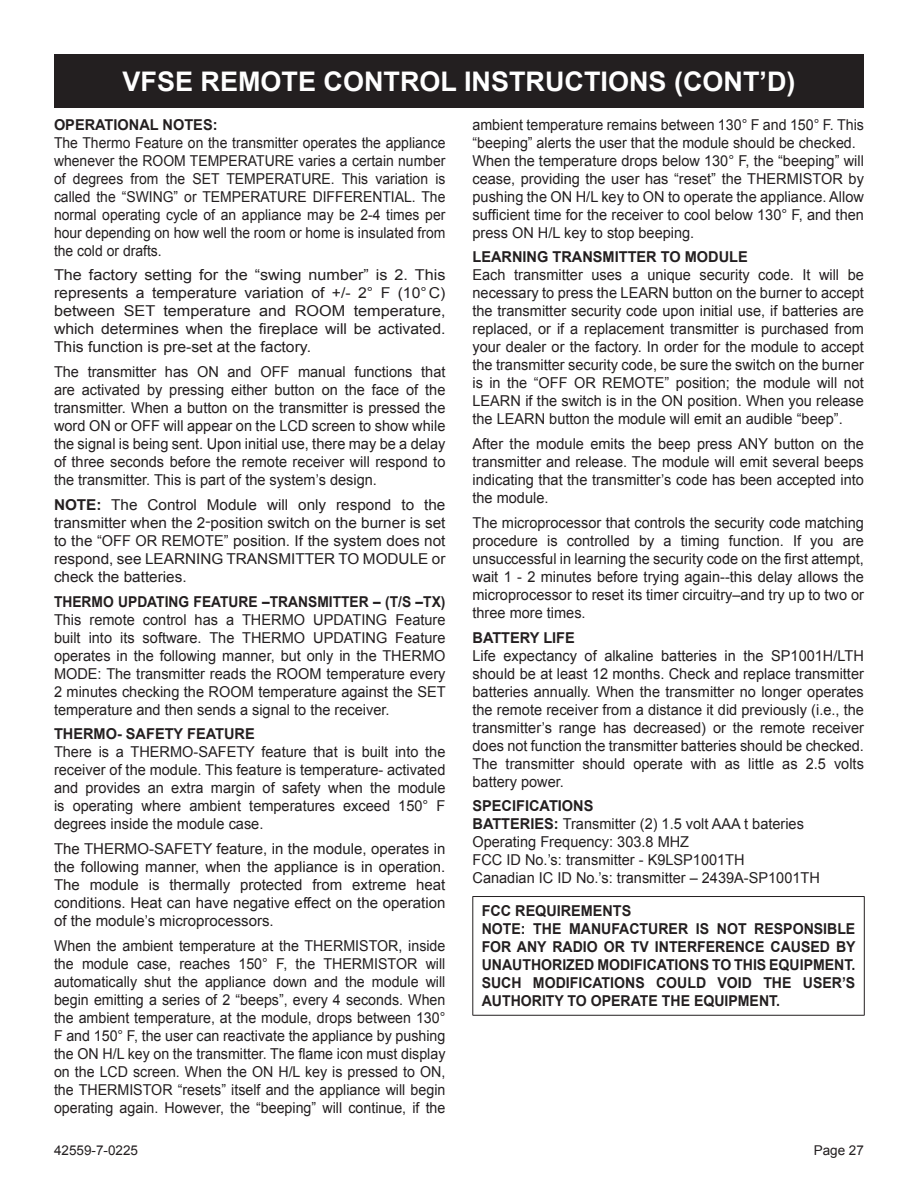
<style>
.page{position:relative;width:918px;height:1188px;background:#fff}
.page>*{position:absolute;margin:0;border:0;box-sizing:border-box;transform-origin:0 0}
.t1{font:700 27px "Arial";color:#fff}
.t2{font:15px/18px "Arial";color:#231f20;text-align:justify}
.t3{font:15px/18px "Arial";color:#231f20;text-align:justify;scale:.95 1}
.t4{font:15px/18px "Arial";color:#231f20;text-align:justify;scale:.93 1}
.t5{font:15px/18px "Arial";color:#231f20;text-align:justify;scale:1.08 1}
.t6{font:700 15px/18px "Arial";color:#231f20;text-align:justify;scale:.94 1}
.t7{font:700 15px "Arial";color:#231f20}
.t8{font:700 15px "Arial";color:#231f20;scale:.96 1}
.t9{font:13.5px "Arial";color:#231f20}
.s1{font-weight:700}
</style>
<div class="page">
<div style="left:54px;top:54px;width:810px;height:54px;background:#231f20"></div>
<hr style="left:472px;top:896px;width:393px;height:1px;background:#231f20">
<hr style="left:473px;top:897px;width:1px;height:118px;background:#231f20">
<hr style="left:864px;top:897px;width:1px;height:118px;background:#231f20">
<hr style="left:472px;top:1015px;width:393px;height:1px;background:#231f20">
<p class="t1" style="left:123px;top:64px;width:675px">VFSE REMOTE CONTROL INSTRUCTIONS (CONT’D)</p>
<p class="t7" style="left:54px;top:114px;width:165px">OPERATIONAL NOTES:</p>
<p class="t4" style="left:54px;top:134px;width:422px">The Thermo Feature on the transmitter operates the appliance whenever the ROOM TEMPERATURE varies a certain number of degrees from the SET TEMPERATURE. This variation is called the “SWING” or TEMPERATURE DIFFERENTIAL. The normal operating cycle of an appliance may be 2-4 times per hour depending on how well the room or home is insulated from the cold or drafts.</p>
<p class="t5" style="left:54px;top:266px;width:364px">The factory setting for the “swing number” is 2. This represents a temperature variation of +/- 2° F (10° C) between SET temperature and ROOM temperature, which determines when the fireplace will be activated.<br>This function is pre-set at the factory.</p>
<p class="t2" style="left:54px;top:363px;width:393px">The transmitter has ON and OFF manual functions that are activated by pressing either button on the face of the transmitter. When a button on the transmitter is pressed the word ON or OFF will appear on the LCD screen to show while the signal is being sent. Upon initial use, there may be a delay of three seconds before the remote receiver will respond to the transmitter. This is part of the system’s design.</p>
<p class="t2" style="left:54px;top:496px;width:393px"><span class="s1">NOTE:</span> The Control Module will only respond to the transmitter when the 2-position switch on the burner is set to the “OFF OR REMOTE” position. If the system does not respond, see LEARNING TRANSMITTER TO MODULE or check the batteries.</p>
<p class="t2" style="left:54px;top:593px;width:393px"><span class="s1">THERMO UPDATING FEATURE –TRANSMITTER – (T/S –TX)<br></span>This remote control has a THERMO UPDATING Feature built into its software. The THERMO UPDATING Feature operates in the following manner, but only in the THERMO MODE: The transmitter reads the ROOM temperature every 2 minutes checking the ROOM temperature against the SET temperature and then sends a signal to the receiver.</p>
<p class="t7" style="left:54px;top:724px;width:202px">THERMO- SAFETY FEATURE</p>
<p class="t2" style="left:54px;top:743px;width:393px">There is a THERMO-SAFETY feature that is built into the receiver of the module. This feature is temperature- activated and provides an extra margin of safety when the module is operating where ambient temperatures exceed 150° F degrees inside the module case.</p>
<p class="t2" style="left:54px;top:840px;width:393px">The THERMO-SAFETY feature, in the module, operates in the following manner, when the appliance is in operation.<br>The module is thermally protected from extreme heat conditions. Heat can have negative effect on the operation of the module’s microprocessors.</p>
<p class="t3" style="left:54px;top:937px;width:414px">When the ambient temperature at the THERMISTOR, inside the module case, reaches 150° F, the THERMISTOR will automatically shut the appliance down and the module will begin emitting a series of 2 “beeps”, every 4 seconds. When the ambient temperature, at the module, drops between 130° F and 150° F, the user can reactivate the appliance by pushing the ON H/L key on the transmitter. The flame icon must display on the LCD screen. When the ON H/L key is pressed to ON, the THERMISTOR “resets” itself and the appliance will begin operating again. However, the “beeping” will continue, if the</p>
<p class="t3" style="left:472px;top:116px;width:414px">ambient temperature remains between 130° F and 150° F. This “beeping” alerts the user that the module should be checked.</p>
<p class="t2" style="left:472px;top:152px;width:393px">When the temperature drops below 130° F, the “beeping” will cease, providing the user has “reset” the THERMISTOR by pushing the ON H/L key to ON to operate the appliance. Allow sufficient time for the receiver to cool below 130° F, and then press ON H/L key to stop beeping.</p>
<p class="t7" style="left:472px;top:247px;width:277px">LEARNING TRANSMITTER TO MODULE</p>
<p class="t2" style="left:472px;top:266px;width:393px">Each transmitter uses a unique security code. It will be necessary to press the LEARN button on the burner to accept the transmitter security code upon initial use, if batteries are replaced, or if a replacement transmitter is purchased from your dealer or the factory. In order for the module to accept the transmitter security code, be sure the switch on the burner is in the “OFF OR REMOTE” position; the module will not LEARN if the switch is in the ON position. When you release the LEARN button the module will emit an audible “beep”.</p>
<p class="t2" style="left:472px;top:435px;width:393px">After the module emits the beep press ANY button on the transmitter and release. The module will emit several beeps indicating that the transmitter’s code has been accepted into the module.</p>
<p class="t2" style="left:472px;top:514px;width:393px">The microprocessor that controls the security code matching procedure is controlled by a timing function. If you are unsuccessful in learning the security code on the first attempt, wait 1 - 2 minutes before trying again--this delay allows the microprocessor to reset its timer circuitry–and try up to two or three more times.</p>
<p class="t7" style="left:472px;top:627px;width:104px">BATTERY LIFE</p>
<p class="t2" style="left:472px;top:647px;width:393px">Life expectancy of alkaline batteries in the SP1001H/LTH should be at least 12 months. Check and replace transmitter batteries annually. When the transmitter no longer operates the remote receiver from a distance it did previously (i.e., the transmitter’s range has decreased) or the remote receiver does not function the transmitter batteries should be checked.<br>The transmitter should operate with as little as 2.5 volts battery power.</p>
<p class="t7" style="left:472px;top:796px;width:122px">SPECIFICATIONS</p>
<p class="t2" style="left:472px;top:815px;width:333px"><span class="s1">BATTERIES:</span> Transmitter (2) 1.5 volt AAA t bateries</p>
<p class="t2" style="left:472px;top:833px;width:218px">Operating Frequency: 303.8 MHZ</p>
<p class="t2" style="left:472px;top:851px;width:274px">FCC ID No.’s: transmitter - K9LSP1001TH</p>
<p class="t2" style="left:472px;top:869px;width:349px">Canadian IC ID No.’s: transmitter – 2439A-SP1001TH</p>
<p class="t8" style="left:482px;top:901px;width:157px">FCC REQUIREMENTS</p>
<p class="t6" style="left:482px;top:921px;width:399px">NOTE: THE MANUFACTURER IS NOT RESPONSIBLE FOR ANY RADIO OR TV INTERFERENCE CAUSED BY UNAUTHORIZED MODIFICATIONS TO THIS EQUIPMENT.<br>SUCH MODIFICATIONS COULD VOID THE USER’S AUTHORITY TO OPERATE THE EQUIPMENT.</p>
<p class="t9" style="left:54px;top:1142px;width:86px">42559-7-0225</p>
<p class="t9" style="left:814px;top:1142px;width:52px">Page 27</p>
</div>
